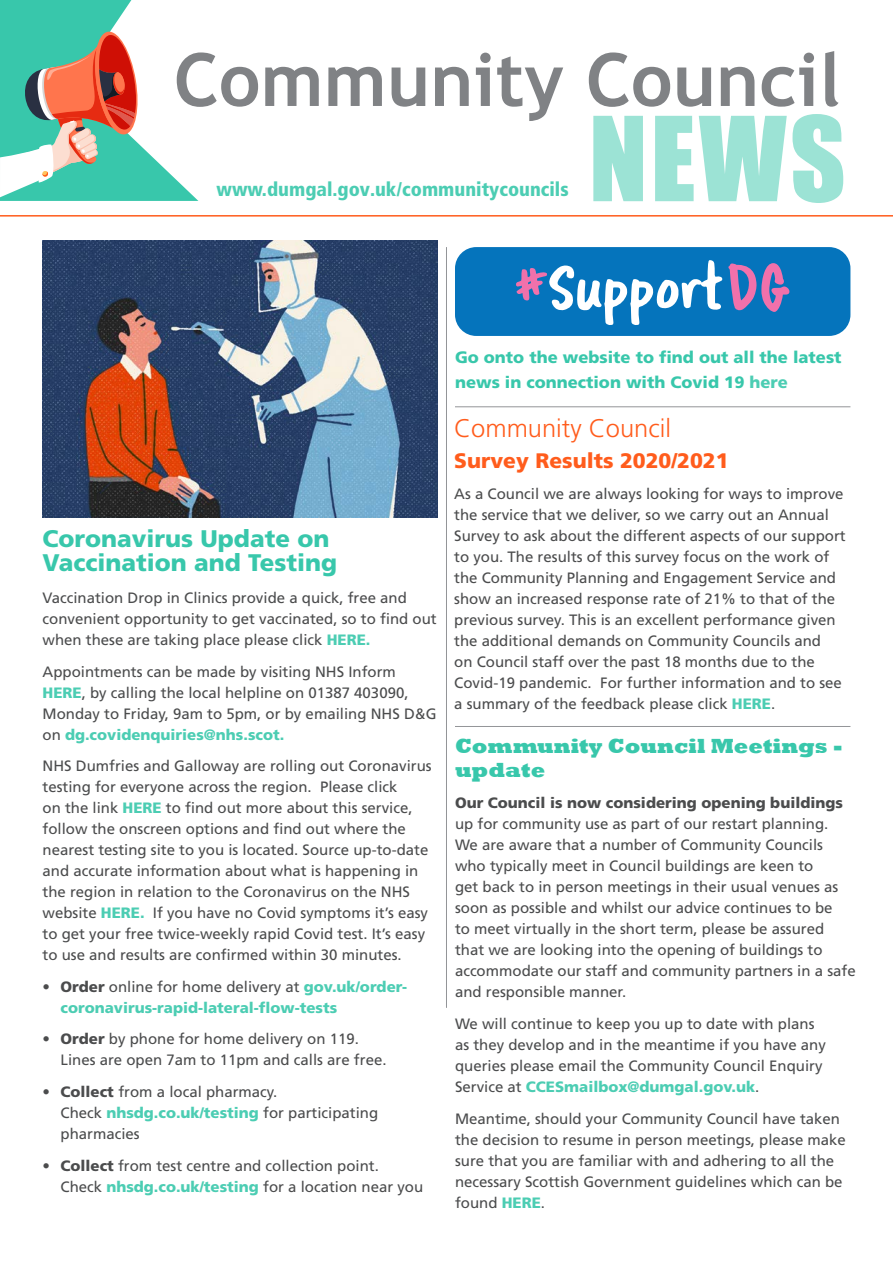
<style>
.page{position:relative;width:893px;height:1263px;background:#fff}
.page>*{position:absolute;margin:0;border:0;box-sizing:border-box;transform-origin:0 0}
.t1{font:108px "Impact";color:#9ce3d5}
.t2{font:700 73.5px "Trebuchet MS";color:#808285}
.Heading{font:300 25.5px "Frutiger";color:#ff5c1c}
.Heading-2{font:900 24px/24px "Frutiger";color:#38c7ab}
.Heading-3{font:800 21px/24px "Rockwell";color:#38c7ab}
.Heading-4{font:900 21px "Frutiger";color:#ff5c1c}
.t3{font:900 condensed 19.5px "Frutiger";color:#4ccdb3}
.Subheading{font:900 16.5px/25.5px "Frutiger";color:#38c7ab}
.Body_text{font:15px/21px "Frutiger";color:#4b4c4d}
.t4{font:900 15px/21px "Frutiger";color:#4ccdb3}
.s1{font-weight:900;color:#4ccdb3}
.s2{color:#4b4c4d}
.s3{font-weight:400;color:#4b4c4d}
.s4{font-weight:900}
.s5{color:#4ccdb3}
</style>
<div class="page">
<svg style="left:0;top:0;width:198px;height:201px"></svg>
<hr style="left:0;top:215px;width:893px;height:2px;background:#ff5c1c">
<img style="left:42px;top:240px;width:396px;height:278px">
<div style="left:455px;top:247px;width:395px;height:89px;background:#0574bc;border-radius:21px"></div>
<svg style="left:728px;top:263px;width:61px;height:49px"></svg>
<svg style="left:516px;top:260px;width:206px;height:65px"></svg>
<hr style="left:446px;top:247px;width:1px;height:761px;background:#939598">
<hr style="left:455px;top:406px;width:395px;height:1px;background:#939598">
<hr style="left:455px;top:726px;width:395px;height:1px;background:#939598">
<p class="t2" style="left:174px;top:34px;width:668px">Community Council</p>
<p class="t1" style="left:589px;top:92px;width:258px">NEWS</p>
<p class="t3" style="left:216px;top:177px;width:354px">www.dumgal.gov.uk/communitycouncils</p>
<p class="Heading-2" style="left:43px;top:526px;width:296px">Coronavirus Update on<br>Vaccination and Testing</p>
<p class="Body_text" style="left:43px;top:587px;width:396px">Vaccination Drop in Clinics provide a quick, free and convenient opportunity to get vaccinated, so to find out when these are taking place please click <span class="s1">HERE.</span></p>
<p class="Body_text" style="left:43px;top:661px;width:395px">Appointments can be made by visiting NHS Inform <span class="s1">HERE</span>, by calling the local helpline on 01387 403090, Monday to Friday, 9am to 5pm, or by emailing NHS D&amp;G on <span class="s1">dg.covidenquiries@nhs.scot.</span></p>
<p class="Body_text" style="left:43px;top:755px;width:391px">NHS Dumfries and Galloway are rolling out Coronavirus testing for everyone across the region. Please click<br>on the link <span class="s1">HERE</span> to find out more about this service, follow the onscreen options and find out where the nearest testing site to you is located. Source up-to-date and accurate information about what is happening in the region in relation to the Coronavirus on the NHS website <span class="s1">HERE.</span> If you have no Covid symptoms it’s easy to get your free twice-weekly rapid Covid test. It’s easy to use and results are confirmed within 30 minutes.</p>
<p class="t4" style="left:61px;top:976px;width:348px;text-indent:-18px"><span class="s2">• Order</span> <span class="s3">online for home delivery at</span> gov.uk/order&shy;coronavirus-rapid-lateral-flow-tests</p>
<p class="Body_text" style="left:61px;top:1028px;width:327px;text-indent:-18px"><span class="s4">• Order</span> by phone for home delivery on 119.<br>Lines are open 7am to 11pm and calls are free.</p>
<p class="Body_text" style="left:61px;top:1081px;width:319px;text-indent:-18px"><span class="s4">• Collect</span> from a local pharmacy.<br>Check <span class="s1">nhsdg.co.uk/testing</span> for participating pharmacies</p>
<p class="Body_text" style="left:61px;top:1155px;width:364px;text-indent:-18px"><span class="s4">• Collect</span> from test centre and collection point.<br>Check <span class="s1">nhsdg.co.uk/testing</span> for a location near you</p>
<p class="Subheading" style="left:455px;top:344px;width:388px">Go onto the website to find out all the latest news in connection with Covid 19 <span class="s5">here</span></p>
<p class="Heading" style="left:454px;top:413px;width:218px">Community Council</p>
<p class="Heading-4" style="left:454px;top:448px;width:276px">Survey Results 2020/2021</p>
<p class="Body_text" style="left:454px;top:483px;width:393px">As a Council we are always looking for ways to improve the service that we deliver, so we carry out an Annual Survey to ask about the different aspects of our support to you. The results of this survey focus on the work of the Community Planning and Engagement Service and show an increased response rate of 21% to that of the previous survey. This is an excellent performance given the additional demands on Community Councils and<br>on Council staff over the past 18 months due to the Covid-19 pandemic. For further information and to see a summary of the feedback please click <span class="s1">HERE</span>.</p>
<p class="Heading-3" style="left:455px;top:734px;width:389px">Community Council Meetings - update</p>
<p class="Body_text" style="left:455px;top:792px;width:402px"><span class="s4">Our Council is now considering opening buildings </span>up for community use as part of our restart planning.<br>We are aware that a number of Community Councils who typically meet in Council buildings are keen to<br>get back to in person meetings in their usual venues as soon as possible and whilst our advice continues to be<br>to meet virtually in the short term, please be assured that we are looking into the opening of buildings to accommodate our staff and community partners in a safe and responsible manner.</p>
<p class="Body_text" style="left:455px;top:1013px;width:372px">We will continue to keep you up to date with plans as they develop and in the meantime if you have any queries please email the Community Council Enquiry Service at <span class="s1">CCESmailbox@dumgal.gov.uk</span>.</p>
<p class="Body_text" style="left:455px;top:1108px;width:392px">Meantime, should your Community Council have taken the decision to resume in person meetings, please make sure that you are familiar with and adhering to all the necessary Scottish Government guidelines which can be found <span class="s1">HERE</span>.</p>
</div>
